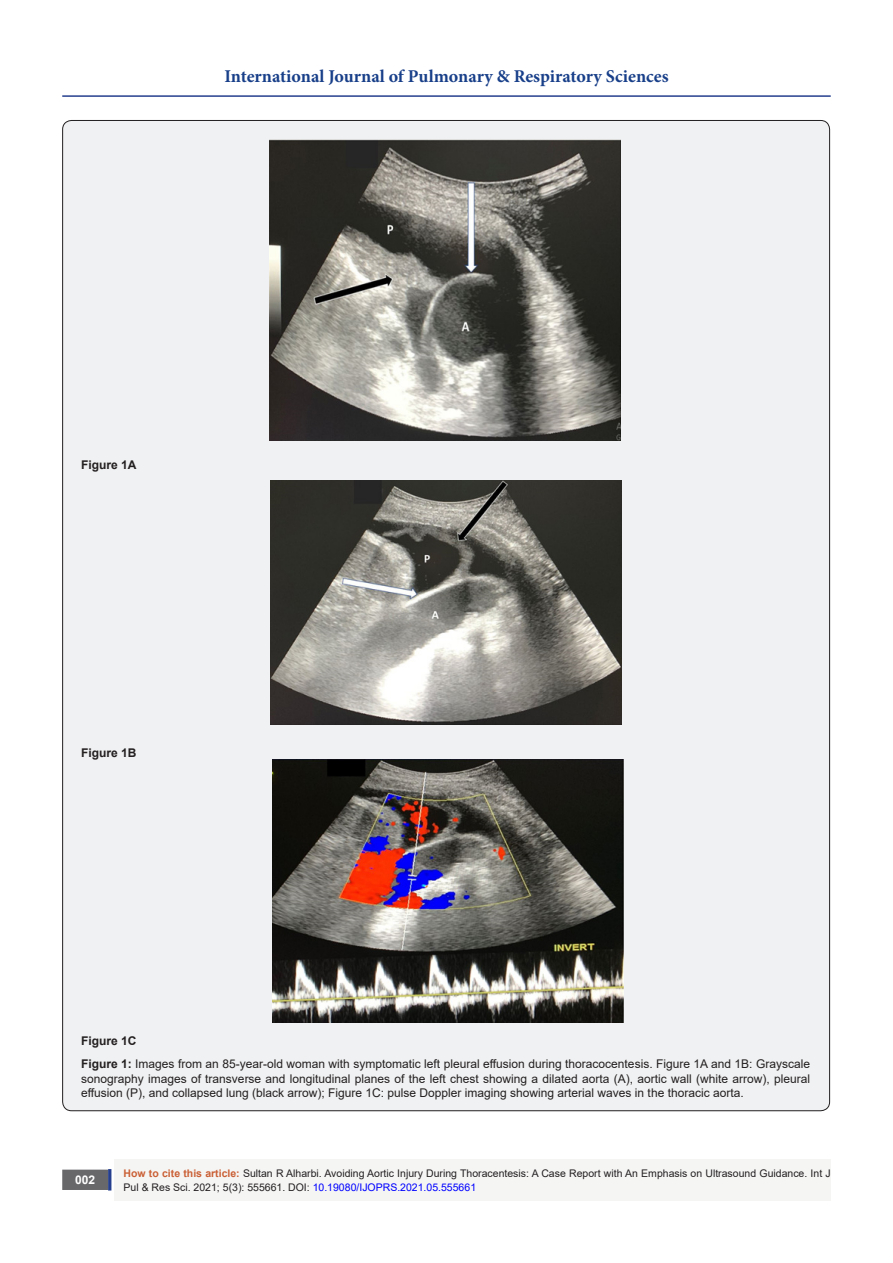
<style>
.page{position:relative;width:893px;height:1263px;background:#fff}
.page>*{position:absolute;margin:0;border:0;box-sizing:border-box;transform-origin:0 0}
.t1{font:700 18px "Minion Pro";color:#183f89}
.t2{font:12px/23.4px "Arial";color:#231f20}
.t3{font:700 12px "Arial";color:#231f20}
.t4{font:700 12px "Arial";color:#fff}
.t5{font:10.5px/14.4px "Arial";color:#231f20}
.s1{font-weight:700}
.s2{font-weight:700;color:#ca6035}
.s3{color:#00f}
</style>
<div class="page">
<hr style="left:62px;top:95px;width:769px;height:2px;background:#253f8e">
<div style="left:115px;top:1160px;width:716px;height:41px;background:#f5f5f4"></div>
<div style="left:63px;top:1170px;width:44px;height:19px;background:#68676a"></div>
<div style="left:62px;top:1169px;width:46px;height:21px;border:2px solid #68676a"></div>
<div style="left:108px;top:1169px;width:3px;height:21px;background:#253f8e;border:2px solid #253f8e"></div>
<div style="left:63px;top:120px;width:767px;height:991px;background:#f0f1f2;border-radius:9px"></div>
<img style="left:270px;top:140px;width:351px;height:300px">
<img style="left:270px;top:481px;width:351px;height:244px">
<img style="left:273px;top:760px;width:350px;height:262px">
<p class="t1" style="left:224px;top:63px;width:446px">International Journal of Pulmonary &amp; Respiratory Sciences</p>
<p class="t3" style="left:81px;top:456px;width:57px">Figure 1A</p>
<p class="t3" style="left:81px;top:744px;width:57px">Figure 1B</p>
<p class="t2" style="left:81px;top:1029px;width:730px"><span class="s1">Figure 1C<br>Figure 1:</span> Images from an 85-year-old woman with symptomatic left pleural effusion during thoracocentesis. Figure 1A and 1B: Grayscale</p>
<p class="t2" style="left:81px;top:1071px;width:730px;line-height:14.4px">sonography images of transverse and longitudinal planes of the left chest showing a dilated aorta (A), aortic wall (white arrow), pleural effusion (P), and collapsed lung (black arrow); Figure 1C: pulse Doppler imaging showing arterial waves in the thoracic aorta.</p>
<p class="t4" style="left:75px;top:1171px;width:22px">002</p>
<p class="t5" style="left:124px;top:1166px;width:709px"><span class="s2">How to cite this article:</span> Sultan R Alharbi. Avoiding Aortic Injury During Thoracentesis: A Case Report with An Emphasis on Ultrasound Guidance. Int J<br>Pul &amp; Res Sci. 2021; 5(3): 555661. DOI: <span class="s3">10.19080/IJOPRS.2021.05.555661</span></p>
</div>
